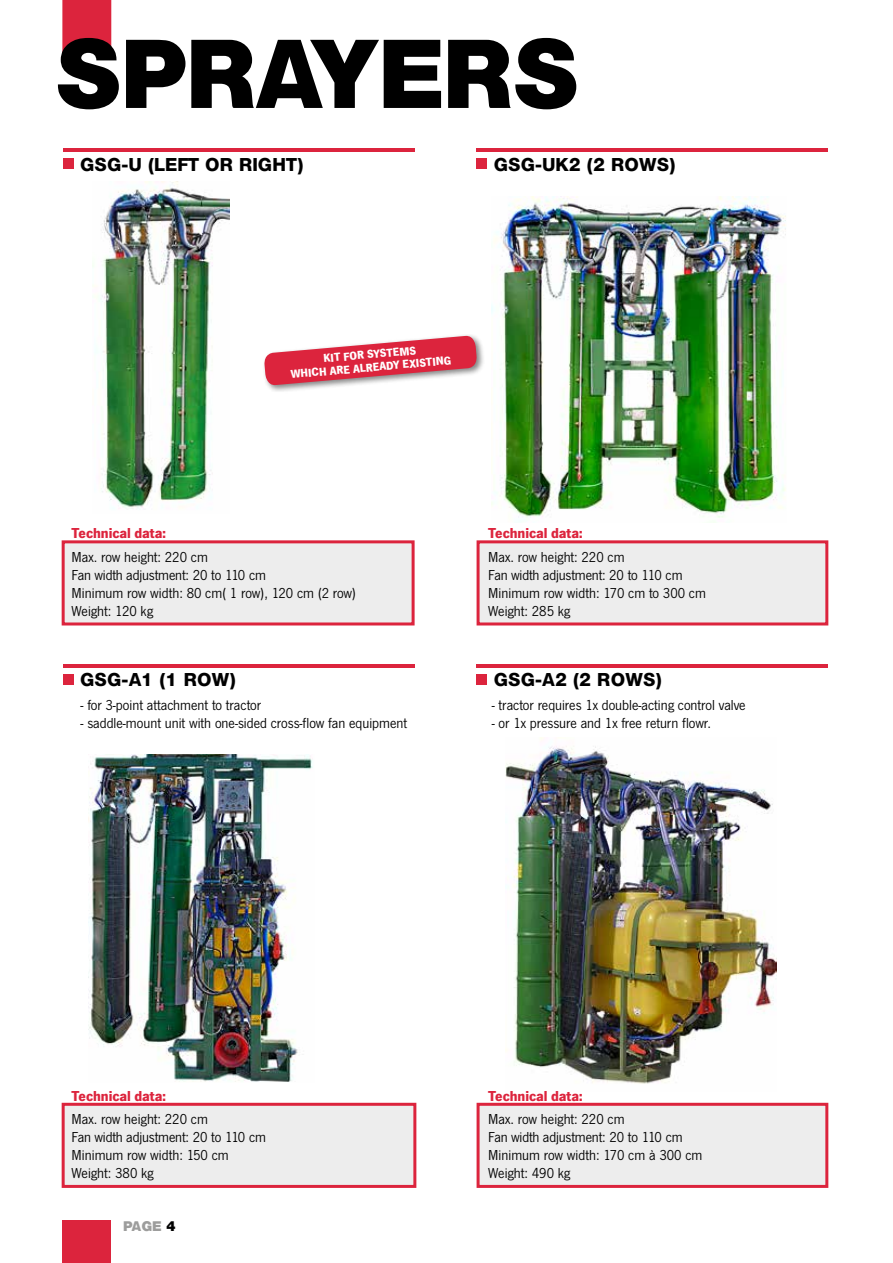
<style>
.page{position:relative;width:893px;height:1263px;background:#fff}
.page>*{position:absolute;margin:0;border:0;box-sizing:border-box;transform-origin:0 0}
.t1{font:800 94.5px "Olnova";letter-spacing:.02em;color:#000}
.t2{font:800 18px "Olnova";letter-spacing:.04em;color:#000}
.t3{font:15px/18px "News Got T";color:#000}
.t4{font:700 15px "News Got T";letter-spacing:-.005em;color:#dc243d}
.t5{font:800 13.5px "Olnova";color:#9d9d9c}
.t6{font:700 12px/12.9px "News Got T";color:#fff;text-align:center}
.s1{color:#000}
</style>
<div class="page">
<div style="left:62px;top:1220px;width:49px;height:43px;background:#dc243d"></div>
<svg style="left:62px;top:0;width:49px;height:54px;background:#de3249"></svg>
<div style="left:63px;top:158px;width:11px;height:11px;background:#dc243d"></div>
<div style="left:63px;top:674px;width:11px;height:10px;background:#dc243d"></div>
<div style="left:477px;top:158px;width:10px;height:11px;background:#dc243d"></div>
<div style="left:477px;top:674px;width:10px;height:10px;background:#dc243d"></div>
<hr style="left:63px;top:149px;width:352px;height:3px;background:#dc243d">
<hr style="left:63px;top:664px;width:352px;height:3px;background:#dc243d">
<hr style="left:477px;top:149px;width:351px;height:3px;background:#dc243d">
<hr style="left:477px;top:664px;width:351px;height:3px;background:#dc243d">
<img style="left:92px;top:181px;width:138px;height:328px">
<img style="left:492px;top:197px;width:294px;height:325px">
<img style="left:89px;top:755px;width:224px;height:327px">
<img style="left:505px;top:737px;width:271px;height:347px">
<div style="left:62px;top:540px;width:353px;height:85px;background:#ededed;border:3px solid #dc243d"></div>
<div style="left:62px;top:1103px;width:354px;height:85px;background:#ededed;border:3px solid #dc243d"></div>
<div style="left:477px;top:540px;width:351px;height:85px;background:#ededed;border:3px solid #dc243d"></div>
<div style="left:477px;top:1103px;width:351px;height:85px;background:#ededed;border:3px solid #dc243d"></div>
<div style="left:262px;top:334px;width:223px;height:60px;background:#000;opacity:.48"></div>
<svg style="left:264px;top:335px;width:213px;height:51px"></svg>
<h1 class="t1" style="left:57px;top:17px;width:523px">SPRAYERS</h1>
<p class="t2" style="left:81px;top:153px;width:224px">GSG-U (LEFT OR RIGHT)</p>
<p class="t2" style="left:494px;top:153px;width:183px">GSG-UK2 (2 ROWS)</p>
<p class="t6" style="left:289px;top:354px;width:163px;rotate:-5deg">KIT FOR SYSTEMS<br>WHICH ARE ALREADY EXISTING</p>
<p class="t4" style="left:72px;top:524px;width:96px">Technical data:</p>
<p class="t4" style="left:488px;top:524px;width:96px">Technical data:</p>
<p class="t3" style="left:72px;top:547px;width:286px">Max. row height: 220 cm<br>Fan width adjustment: 20 to 110 cm<br>Minimum row width: 80 cm( 1 row), 120 cm (2 row)<br>Weight: 120 kg</p>
<p class="t3" style="left:488px;top:547px;width:219px">Max. row height: 220 cm<br>Fan width adjustment: 20 to 110 cm<br>Minimum row width: 170 cm to 300 cm<br>Weight: 285 kg</p>
<p class="t2" style="left:81px;top:669px;width:156px">GSG-A1 (1 ROW)</p>
<p class="t2" style="left:494px;top:669px;width:169px">GSG-A2 (2 ROWS)</p>
<p class="t3" style="left:81px;top:695px;width:182px">- for 3-point attachment to tractor</p>
<p class="t3" style="left:81px;top:713px;width:328px">- saddle-mount unit with one-sided cross-flow fan equipment</p>
<p class="t3" style="left:492px;top:695px;width:255px">- tractor requires 1x double-acting control valve</p>
<p class="t3" style="left:492px;top:713px;width:221px">- or 1x pressure and 1x free return flowr.</p>
<p class="t4" style="left:72px;top:1087px;width:96px">Technical data:</p>
<p class="t3" style="left:72px;top:1110px;width:196px">Max. row height: 220 cm<br>Fan width adjustment: 20 to 110 cm<br>Minimum row width: 150 cm<br>Weight: 380 kg</p>
<p class="t5" style="left:123px;top:1218px;width:54px">PAGE <span class="s1">4</span></p>
<p class="t4" style="left:488px;top:1087px;width:96px">Technical data:</p>
<p class="t3" style="left:488px;top:1110px;width:216px">Max. row height: 220 cm<br>Fan width adjustment: 20 to 110 cm<br>Minimum row width: 170 cm à 300 cm<br>Weight: 490 kg</p>
</div>
